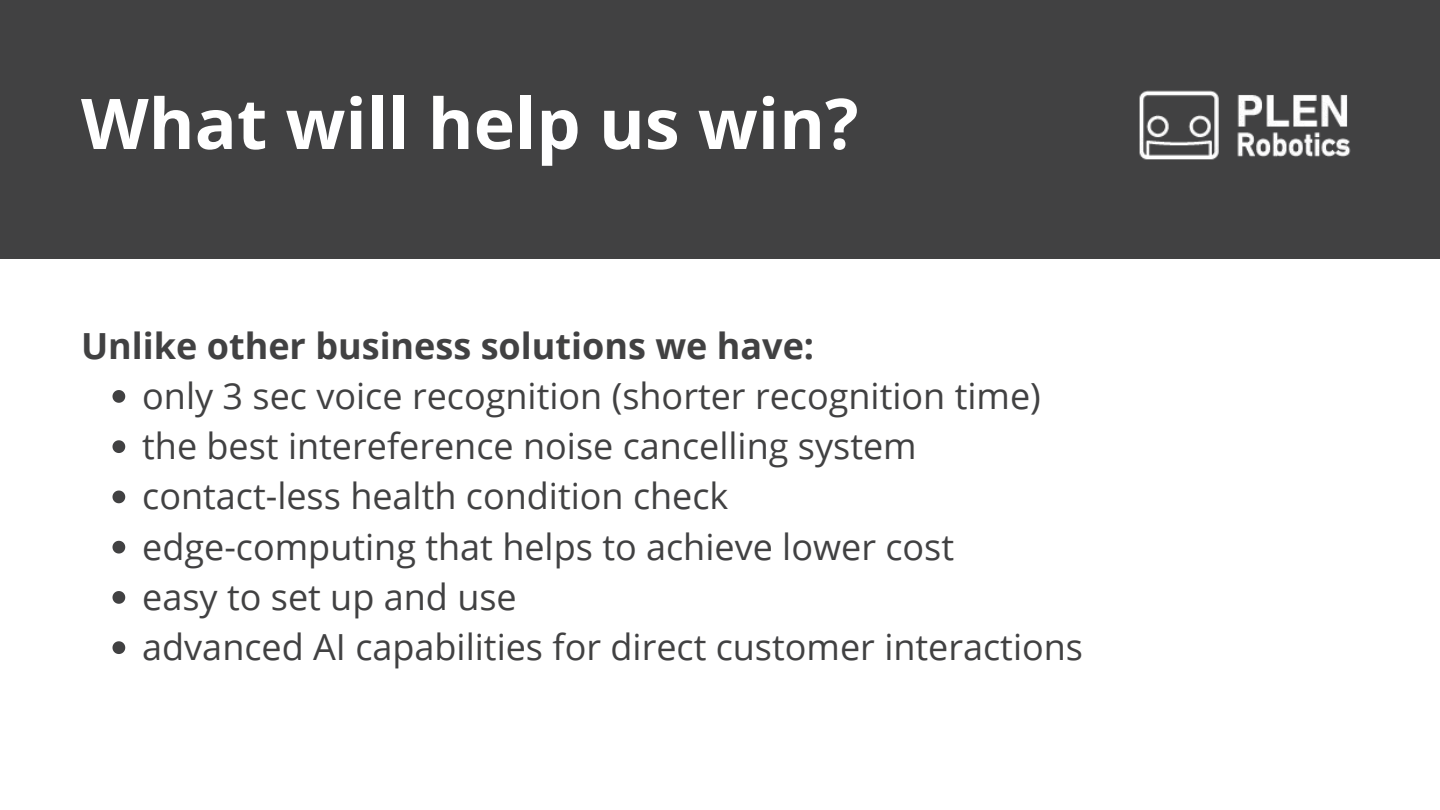
<style>
.page{position:relative;width:1440px;height:810px;background:#fff}
.page>*{position:absolute;margin:0;border:0;box-sizing:border-box;transform-origin:0 0}
.t1{font:700 70px "Open Sans";color:#fff}
.t2{font:36px/50.2px "Open Sans";color:#414142}
.t3{font:700 36px "Open Sans";color:#414142}
</style>
<div class="page">
<div style="left:0;top:0;width:1440px;height:259px;background:#414142"></div>
<img style="left:1139px;top:90px;width:212px;height:70px">
<svg style="left:112px;top:390px;width:13px;height:13px"></svg>
<svg style="left:112px;top:440px;width:13px;height:13px"></svg>
<svg style="left:112px;top:491px;width:13px;height:12px"></svg>
<svg style="left:112px;top:541px;width:13px;height:13px"></svg>
<svg style="left:112px;top:591px;width:13px;height:13px"></svg>
<svg style="left:112px;top:641px;width:13px;height:13px"></svg>
<h1 class="t1" style="left:81px;top:74px;width:779px">What will help us win?</h1>
<p class="t3" style="left:81px;top:320px;width:735px">Unlike other business solutions we have:</p>
<p class="t2" style="left:142px;top:370px;width:942px">only 3 sec voice recognition (shorter recognition time) the best intereference noise cancelling system contact-less health condition check<br>edge-computing that helps to achieve lower cost<br>easy to set up and use<br>advanced AI capabilities for direct customer interactions</p>
</div>
